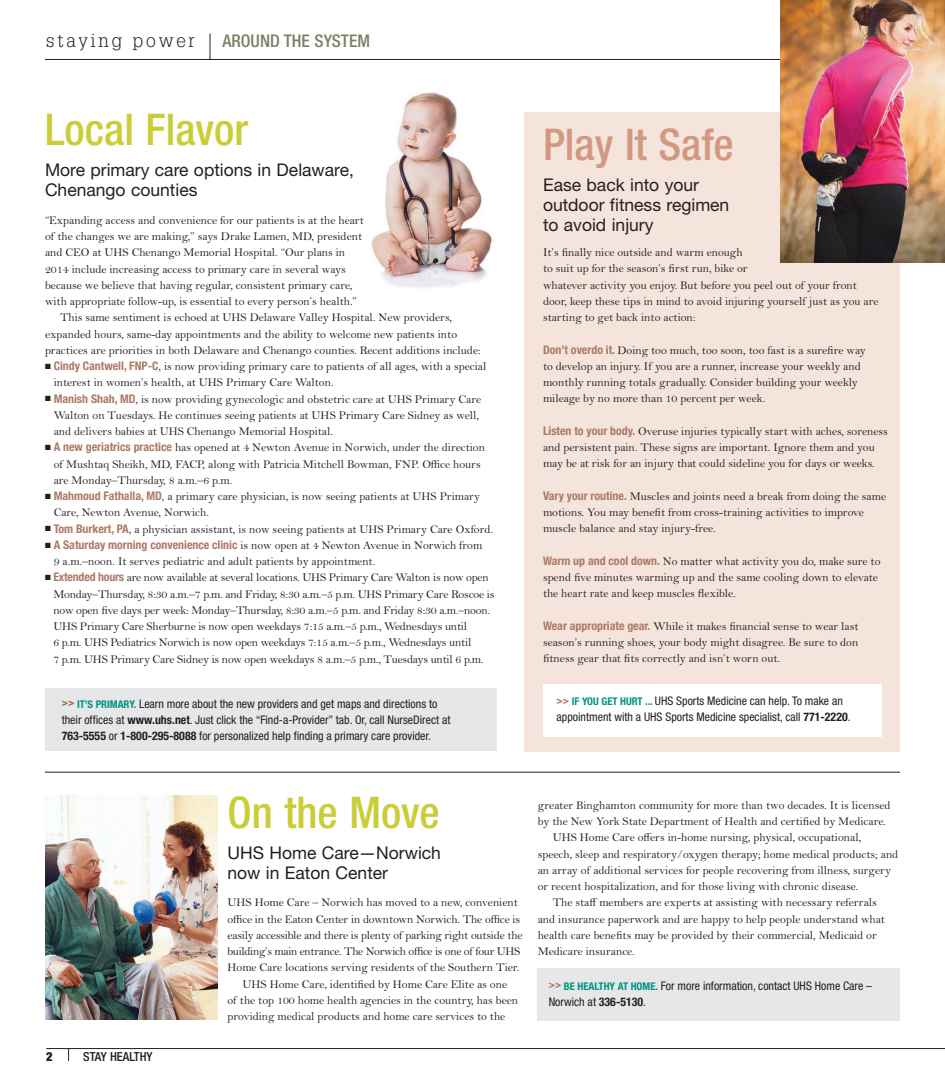
<style>
.page{position:relative;width:945px;height:1080px;background:#fff}
.page>*{position:absolute;margin:0;border:0;box-sizing:border-box;transform-origin:0 0}
._09_SP_Heads_UHS_SH{font:500 condensed 43.75px "Helvetica Neue LT Std";color:#cacd37}
._09_SP_Heads_UHS_SH-2{font:500 condensed 43.75px "Helvetica Neue LT Std";color:#d39880}
._09_SP_Decks_UHS_SH{font:17.5px/20px "Helvetica Neue LT Std";color:#231f20}
.t1{font:500 condensed 17.5px "Helvetica Neue LT Std";color:#7f7f68}
.t2{font:500 condensed 12.5px "Helvetica Neue LT Std";color:#231f20}
.t3{font:900 condensed 12.5px "Helvetica Neue LT Std";color:#231f20}
._01_Body_No_Indent_U{font:11.88px/16.2px "Bell MT Std";color:#231f20}
._01_Body_Indent_UHS{font:11.88px/16.2px "Bell MT Std";color:#231f20}
._06_CTA_body_UHS_SH{font:condensed 11.88px/16.2px "Helvetica Neue LT Std";color:#231f20}
.s1{font-family:"Glypha LT Std";font-weight:300;font-stretch:normal;font-size:18.75px;color:#231f20}
.s2{font-family:"Helvetica Neue LT Std";font-weight:700;font-stretch:condensed;color:#ac7965}
.s3{font-weight:700;font-size:10.62px;color:#9c6e3d}
.s4{font-weight:700;font-size:10.62px;color:#00937e}
.s5{font-weight:700}
.s6{font-weight:700;font-size:10.62px;color:#ac7965}
</style>
<div class="page">
<img style="left:371px;top:92px;width:121px;height:196px">
<hr style="left:45px;top:772px;width:855px;height:1px;background:#231f20">
<hr style="left:45px;top:59px;width:900px;height:1px;background:#231f20">
<svg style="left:210px;top:34px;width:1px;height:25px"></svg>
<hr style="left:46px;top:1048px;width:899px;height:1px;background:#231f20">
<svg style="left:68px;top:1049px;width:1px;height:12px"></svg>
<div style="left:537px;top:968px;width:363px;height:53px;background:#e6e7e9"></div>
<div style="left:45px;top:689px;width:451px;height:63px;background:#e6e7e9"></div>
<img style="left:45px;top:796px;width:173px;height:224px">
<div style="left:525px;top:112px;width:375px;height:640px;background:#f4e4db"></div>
<img style="left:780px;top:0;width:165px;height:262px">
<div style="left:543px;top:684px;width:339px;height:53px;background:#fff"></div>
<p class="t1" style="left:46px;top:30px;width:325px"><span class="s1">staying power</span> AROUND THE SYSTEM</p>
<p class="_09_SP_Heads_UHS_SH" style="left:45px;top:104px;width:205px">Local Flavor</p>
<p class="_09_SP_Decks_UHS_SH" style="left:45px;top:160px;width:311px">More primary care options in Delaware,<br>Chenango counties</p>
<p class="_01_Body_No_Indent_U" style="left:45px;top:212px;width:320px">“Expanding access and convenience for our patients is at the heart of the changes we are making,” says Drake Lamen, MD, president and CEO at UHS Chenango Memorial Hospital. “Our plans in 2014 include increasing access to primary care in several ways because we believe that having regular, consistent primary care, with appropriate follow-up, is essential to every person’s health.”</p>
<p class="_01_Body_Indent_UHS" style="left:45px;top:309px;width:437px;text-indent:15px">This same sentiment is echoed at UHS Delaware Valley Hospital. New providers, expanded hours, same-day appointments and the ability to welcome new patients into practices are priorities in both Delaware and Chenango counties. Recent additions include:</p>
<p class="_01_Body_No_Indent_U" style="left:54px;top:358px;width:434px;text-indent:-9px">■ <span class="s2">Cindy Cantwell, FNP-C</span>, is now providing primary care to patients of all ages, with a special interest in women’s health, at UHS Primary Care Walton.</p>
<p class="_01_Body_No_Indent_U" style="left:54px;top:391px;width:429px;text-indent:-9px">■ <span class="s2">Manish Shah, MD</span>, is now providing gynecologic and obstetric care at UHS Primary Care<br>Walton on Tuesdays. He continues seeing patients at UHS Primary Care Sidney as well, and delivers babies at UHS Chenango Memorial Hospital.</p>
<p class="_01_Body_No_Indent_U" style="left:54px;top:439px;width:433px;text-indent:-9px">■ <span class="s2">A new geriatrics practice</span> has opened at 4 Newton Avenue in Norwich, under the direction of Mushtaq Sheikh, MD, FACP, along with Patricia Mitchell Bowman, FNP. Office hours are Monday–Thursday, 8 a.m.–6 p.m.</p>
<p class="_01_Body_No_Indent_U" style="left:54px;top:488px;width:428px;text-indent:-9px">■ <span class="s2">Mahmoud Fathalla, MD</span>, a primary care physician, is now seeing patients at UHS Primary<br>Care, Newton Avenue, Norwich.</p>
<p class="_01_Body_No_Indent_U" style="left:45px;top:521px;width:450px">■ <span class="s2">Tom Burkert, PA</span>, a physician assistant, is now seeing patients at UHS Primary Care Oxford.</p>
<p class="_01_Body_No_Indent_U" style="left:54px;top:537px;width:430px;text-indent:-9px">■ <span class="s2">A Saturday morning convenience clinic</span> is now open at 4 Newton Avenue in Norwich from<br>9 a.m.–noon. It serves pediatric and adult patients by appointment.</p>
<p class="_01_Body_No_Indent_U" style="left:53px;top:569px;width:443px;text-indent:-8px">■ <span class="s2">Extended hours</span> are now available at several locations. UHS Primary Care Walton is now open Monday–Thursday, 8:30 a.m.–7 p.m. and Friday, 8:30 a.m.–5 p.m. UHS Primary Care Roscoe is now open five days per week: Monday–Thursday, 8:30 a.m.–5 p.m. and Friday 8:30 a.m.–noon.<br>UHS Primary Care Sherburne is now open weekdays 7:15 a.m.–5 p.m., Wednesdays until<br>6 p.m. UHS Pediatrics Norwich is now open weekdays 7:15 a.m.–5 p.m., Wednesdays until<br>7 p.m. UHS Primary Care Sidney is now open weekdays 8 a.m.–5 p.m., Tuesdays until 6 p.m.</p>
<p class="_06_CTA_body_UHS_SH" style="left:62px;top:695px;width:390px"><span class="s3">&gt;&gt;</span> <span class="s4">IT’S PRIMARY.</span> Learn more about the new providers and get maps and directions to their offices at <span class="s5">www.uhs.net</span>. Just click the “Find-a-Provider” tab. Or, call NurseDirect at<br><span class="s5">763-5555</span> or <span class="s5">1-800-295-8088</span> for personalized help finding a primary care provider.</p>
<p class="_09_SP_Heads_UHS_SH-2" style="left:543px;top:119px;width:192px">Play It Safe</p>
<p class="_09_SP_Decks_UHS_SH" style="left:543px;top:175px;width:188px">Ease back into your outdoor fitness regimen to avoid injury</p>
<p class="_01_Body_No_Indent_U" style="left:543px;top:244px;width:337px">It’s finally nice outside and warm enough<br>to suit up for the season’s first run, bike or<br>whatever activity you enjoy. But before you peel out of your front door, keep these tips in mind to avoid injuring yourself just as you are starting to get back into action:</p>
<p class="_01_Body_No_Indent_U" style="left:543px;top:342px;width:324px"><span class="s2">Don’t overdo it.</span> Doing too much, too soon, too fast is a surefire way to develop an injury. If you are a runner, increase your weekly and monthly running totals gradually. Consider building your weekly mileage by no more than 10 percent per week.</p>
<p class="_01_Body_No_Indent_U" style="left:543px;top:423px;width:347px"><span class="s2">Listen to your body.</span> Overuse injuries typically start with aches, soreness and persistent pain. These signs are important. Ignore them and you may be at risk for an injury that could sideline you for days or weeks.</p>
<p class="_01_Body_No_Indent_U" style="left:543px;top:488px;width:345px"><span class="s2">Vary your routine.</span> Muscles and joints need a break from doing the same motions. You may benefit from cross-training activities to improve muscle balance and stay injury-free.</p>
<p class="_01_Body_No_Indent_U" style="left:543px;top:553px;width:339px"><span class="s2">Warm up and cool down.</span> No matter what activity you do, make sure to spend five minutes warming up and the same cooling down to elevate the heart rate and keep muscles flexible.</p>
<p class="_01_Body_No_Indent_U" style="left:543px;top:618px;width:317px;text-align:justify"><span class="s2">Wear appropriate gear.</span> While it makes financial sense to wear last season’s running shoes, your body might disagree. Be sure to don fitness gear that fits correctly and isn’t worn out.</p>
<p class="_06_CTA_body_UHS_SH" style="left:557px;top:693px;width:296px"><span class="s6">&gt;&gt;</span> <span class="s4">IF YOU GET HURT ...</span> UHS Sports Medicine can help. To make an appointment with a UHS Sports Medicine specialist, call <span class="s5">771-2220</span>.</p>
<p class="t3" style="left:46px;top:1049px;width:8px">2</p>
<p class="t2" style="left:83px;top:1049px;width:71px">STAY HEALTHY</p>
<p class="_09_SP_Heads_UHS_SH" style="left:228px;top:786px;width:214px">On the Move</p>
<p class="_09_SP_Decks_UHS_SH" style="left:228px;top:843px;width:215px">UHS Home Care—Norwich now in Eaton Center</p>
<p class="_01_Body_No_Indent_U" style="left:228px;top:894px;width:296px">UHS Home Care – Norwich has moved to a new, convenient office in the Eaton Center in downtown Norwich. The office is easily accessible and there is plenty of parking right outside the building’s main entrance. The Norwich office is one of four UHS Home Care locations serving residents of the Southern Tier.</p>
<p class="_01_Body_Indent_UHS" style="left:228px;top:976px;width:292px;text-indent:15px">UHS Home Care, identified by Home Care Elite as one of the top 100 home health agencies in the country, has been providing medical products and home care services to the</p>
<p class="_01_Body_Indent_UHS" style="left:538px;top:797px;width:354px">greater Binghamton community for more than two decades. It is licensed by the New York State Department of Health and certified by Medicare.</p>
<p class="_01_Body_Indent_UHS" style="left:538px;top:829px;width:362px;text-indent:15px">UHS Home Care offers in-home nursing, physical, occupational, speech, sleep and respiratory/oxygen therapy; home medical products; and an array of additional services for people recovering from illness, surgery or recent hospitalization, and for those living with chronic disease.</p>
<p class="_01_Body_Indent_UHS" style="left:538px;top:894px;width:349px;text-indent:15px">The staff members are experts at assisting with necessary referrals and insurance paperwork and are happy to help people understand what health care benefits may be provided by their commercial, Medicaid or Medicare insurance.</p>
<p class="_06_CTA_body_UHS_SH" style="left:549px;top:977px;width:325px"><span class="s6">&gt;&gt;</span> <span class="s4">BE HEALTHY AT HOME.</span> For more information, contact UHS Home Care –<br>Norwich at <span class="s5">336-5130</span>.</p>
</div>
